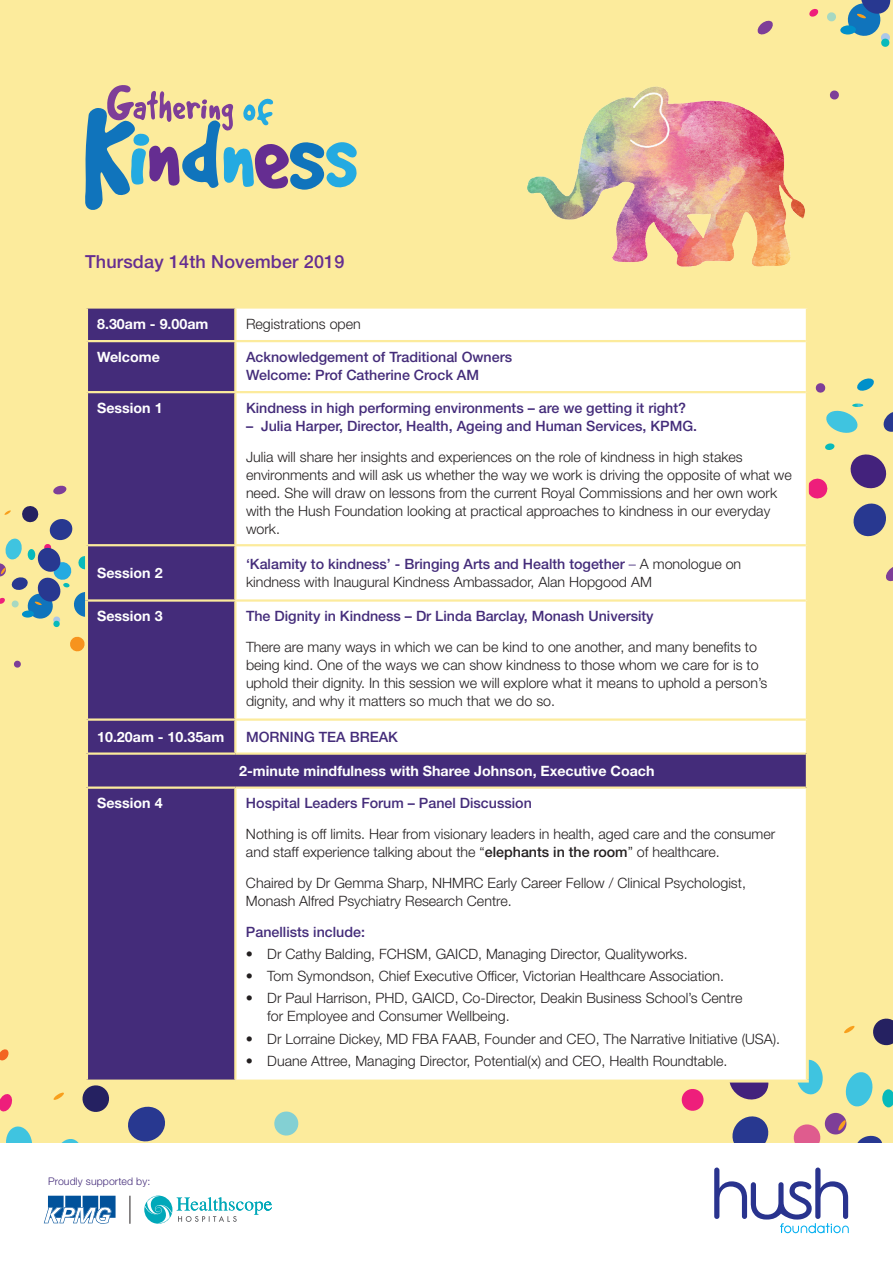
<style>
.page{position:relative;width:893px;height:1263px;background:#fceb9c}
.page>*{position:absolute;margin:0;border:0;box-sizing:border-box;transform-origin:0 0}
.t1{font:500 18px "Helvetica Neue LT Std";letter-spacing:.01em;color:#652d91}
.t2{font:300 14.25px/18px "Helvetica Neue LT Std";color:#231f20}
.t3{font:500 14.25px/18px "Helvetica Neue LT Std";color:#442c7a}
.t4{font:700 14.25px "Helvetica Neue LT Std";color:#fff}
.t5{font:300 10.5px "Helvetica Neue LT Std";letter-spacing:.01em;color:#442c7a}
.s1{font-weight:500;color:#442c7a}
.s2{color:#442c7a}
.s3{font-weight:500}
</style>
<div class="page">
<svg style="left:853px;top:503px;width:33px;height:34px"></svg>
<svg style="left:857px;top:378px;width:17px;height:13px"></svg>
<svg style="left:886px;top:567px;width:7px;height:15px"></svg>
<svg style="left:850px;top:454px;width:37px;height:35px"></svg>
<svg style="left:825px;top:443px;width:10px;height:7px"></svg>
<svg style="left:815px;top:383px;width:11px;height:10px"></svg>
<svg style="left:809px;top:478px;width:19px;height:21px"></svg>
<svg style="left:826px;top:403px;width:37px;height:30px"></svg>
<svg style="left:883px;top:412px;width:10px;height:20px"></svg>
<svg style="left:0;top:1049px;width:9px;height:12px"></svg>
<div style="left:0;top:1144px;width:893px;height:119px;background:#fff"></div>
<svg style="left:53px;top:485px;width:14px;height:10px"></svg>
<svg style="left:0;top:506px;width:85px;height:162px"></svg>
<div style="left:28px;top:549px;width:7px;height:11px;background:#08babb;border-radius:50%"></div>
<svg style="left:830px;top:90px;width:9px;height:10px"></svg>
<svg style="left:827px;top:12px;width:9px;height:10px"></svg>
<svg style="left:840px;top:25px;width:16px;height:10px"></svg>
<svg style="left:809px;top:9px;width:10px;height:8px"></svg>
<svg style="left:846px;top:0;width:45px;height:47px"></svg>
<svg style="left:757px;top:20px;width:16px;height:15px"></svg>
<svg style="left:85px;top:85px;width:272px;height:125px"></svg>
<img style="left:527px;top:86px;width:278px;height:181px">
<div style="left:88px;top:309px;width:146px;height:770px;background:#442c7a"></div>
<div style="left:236px;top:309px;width:570px;height:770px;background:#fff"></div>
<div style="left:87px;top:754px;width:720px;height:34px;background:#442c7a"></div>
<hr style="left:88px;top:340px;width:147px;height:2px;background:#fceb9c">
<hr style="left:235px;top:340px;width:571px;height:2px;background:#fceb9c">
<hr style="left:88px;top:391px;width:147px;height:2px;background:#fceb9c">
<hr style="left:235px;top:391px;width:571px;height:2px;background:#fceb9c">
<hr style="left:88px;top:544px;width:147px;height:2px;background:#fceb9c">
<hr style="left:235px;top:544px;width:571px;height:2px;background:#fceb9c">
<hr style="left:88px;top:599px;width:147px;height:3px;background:#fceb9c">
<hr style="left:235px;top:599px;width:571px;height:3px;background:#fceb9c">
<hr style="left:88px;top:718px;width:147px;height:3px;background:#fceb9c">
<hr style="left:235px;top:718px;width:571px;height:3px;background:#fceb9c">
<hr style="left:88px;top:752px;width:147px;height:3px;background:#fceb9c">
<hr style="left:235px;top:752px;width:571px;height:3px;background:#fceb9c">
<hr style="left:88px;top:786px;width:147px;height:3px;background:#fceb9c">
<hr style="left:235px;top:786px;width:571px;height:3px;background:#fceb9c">
<hr style="left:85px;top:754px;width:3px;height:34px;background:#fceb9c">
<hr style="left:806px;top:754px;width:3px;height:34px;background:#fceb9c">
<svg style="left:680px;top:1006px;width:213px;height:227px"></svg>
<svg style="left:0;top:1085px;width:300px;height:139px"></svg>
<p class="t1" style="left:85px;top:250px;width:261px">Thursday 14th November 2019</p>
<p class="t4" style="left:97px;top:315px;width:113px">8.30am - 9.00am</p>
<p class="t2" style="left:246px;top:315px;width:116px">Registrations open</p>
<p class="t4" style="left:97px;top:348px;width:64px">Welcome</p>
<p class="t3" style="left:246px;top:348px;width:268px">Acknowledgement of Traditional Owners<br>Welcome: Prof Catherine Crock AM</p>
<p class="t4" style="left:97px;top:399px;width:67px">Session 1</p>
<p class="t3" style="left:246px;top:399px;width:442px">Kindness in high performing environments – are we getting it right?</p>
<p class="t3" style="left:246px;top:417px;width:453px">– Julia Harper, Director, Health, Ageing and Human Services, KPMG.</p>
<p class="t2" style="left:246px;top:447px;width:547px">Julia will share her insights and experiences on the role of kindness in high stakes environments and will ask us whether the way we work is driving the opposite of what we need. She will draw on lessons from the current Royal Commissions and her own work with the Hush Foundation looking at practical approaches to kindness in our everyday work.</p>
<p class="t4" style="left:97px;top:564px;width:67px">Session 2</p>
<p class="t2" style="left:246px;top:554px;width:497px"><span class="s1">‘Kalamity to kindness’ - Bringing Arts and Health together</span> <span class="s2">–</span> A monologue on kindness with Inaugural Kindness Ambassador, Alan Hopgood AM</p>
<p class="t4" style="left:97px;top:607px;width:67px">Session 3</p>
<p class="t3" style="left:246px;top:607px;width:409px">The Dignity in Kindness – Dr Linda Barclay, Monash University</p>
<p class="t2" style="left:246px;top:638px;width:523px">There are many ways in which we can be kind to one another, and many benefits to being kind. One of the ways we can show kindness to those whom we care for is to uphold their dignity. In this session we will explore what it means to uphold a person’s dignity, and why it matters so much that we do so.</p>
<p class="t4" style="left:97px;top:728px;width:129px">10.20am - 10.35am</p>
<p class="t3" style="left:246px;top:727px;width:154px">MORNING TEA BREAK</p>
<p class="t4" style="left:239px;top:762px;width:417px">2-minute mindfulness with Sharee Johnson, Executive Coach</p>
<p class="t4" style="left:97px;top:794px;width:67px">Session 4</p>
<p class="t3" style="left:246px;top:794px;width:287px">Hospital Leaders Forum – Panel Discussion</p>
<p class="t2" style="left:246px;top:825px;width:531px">Nothing is off limits. Hear from visionary leaders in health, aged care and the consumer and staff experience talking about the “<span class="s3">elephants in the room</span>” of healthcare.</p>
<p class="t2" style="left:246px;top:873px;width:501px">Chaired by Dr Gemma Sharp, NHMRC Early Career Fellow / Clinical Psychologist,<br>Monash Alfred Psychiatry Research Centre.</p>
<p class="t3" style="left:246px;top:922px;width:121px">Panellists include:</p>
<p class="t2" style="left:246px;top:944px;width:443px">• Dr Cathy Balding, FCHSM, GAICD, Managing Director, Qualityworks.</p>
<p class="t2" style="left:246px;top:967px;width:480px">• Tom Symondson, Chief Executive Officer, Victorian Healthcare Association.</p>
<p class="t2" style="left:267px;top:989px;width:477px;text-indent:-21px">• Dr Paul Harrison, PHD, GAICD, Co-Director, Deakin Business School’s Centre for Employee and Consumer Wellbeing.</p>
<p class="t2" style="left:246px;top:1029px;width:536px">• Dr Lorraine Dickey, MD FBA FAAB, Founder and CEO, The Narrative Initiative (USA).</p>
<p class="t2" style="left:246px;top:1051px;width:483px">• Duane Attree, Managing Director, Potential(x) and CEO, Health Roundtable.</p>
<p class="t5" style="left:48px;top:1174px;width:104px">Proudly supported by:</p>
</div>
